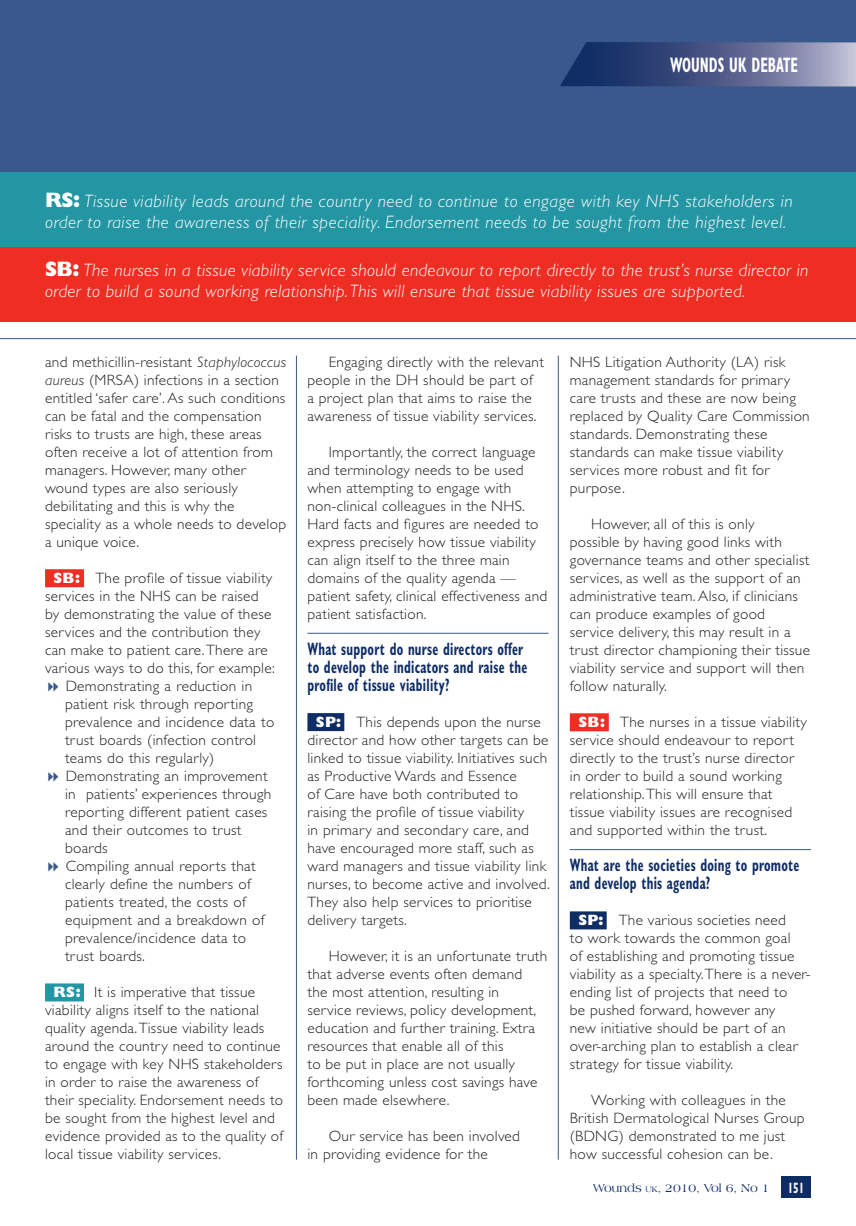
<style>
.page{position:relative;width:856px;height:1226px;background:#fff}
.page>*{position:absolute;margin:0;border:0;box-sizing:border-box;transform-origin:0 0}
.t1{font:700 condensed 21px "Gill Sans";color:#fff;scale:.7 1}
.pull_quote{font:italic 300 18px/21px "Gill Sans";letter-spacing:.02em;color:#fff}
.Questions{font:700 condensed 18px/18px "Gill Sans";letter-spacing:.02em;color:#0f2d65;scale:.7 1}
.JA{font:300 15px/18px "Gill Sans";letter-spacing:.02em;color:#231f20}
.Body_text{font:300 15px/18px "Gill Sans";letter-spacing:.02em;color:#231f20}
.Bullet{font:300 15px/18px "Gill Sans";letter-spacing:.02em;color:#231f20}
.KC{font:300 15px/18px "Gill Sans";letter-spacing:.02em;color:#231f20}
.t2{font:700 condensed 15px "Gill Sans";color:#fff;scale:.7 1}
.t3{font:12px "Americana BT";color:#0f2d65}
.s1{font-weight:800;font-style:normal;font-size:21px}
.s2{font-style:italic}
.s3{font-weight:800;color:#fff}
.s4{font-size:8.4px}
</style>
<div class="page">
<hr style="left:0;top:338px;width:855px;height:1px;background:#39588b">
<div style="left:0;top:0;width:855px;height:321px;background:#39588b"></div>
<svg style="left:560px;top:42px;width:295px;height:45px;background:#53618d"></svg>
<div style="left:781px;top:1176px;width:29px;height:21px;background:#0f2d65"></div>
<div style="left:0;top:173px;width:855px;height:74px;background:#2495a2"></div>
<div style="left:0;top:247px;width:855px;height:74px;background:#ee2e22"></div>
<div style="left:45px;top:569px;width:39px;height:18px;background:#ee2e22"></div>
<div style="left:45px;top:983px;width:39px;height:18px;background:#2495a2"></div>
<hr style="left:307px;top:633px;width:241px;height:1px;background:#39588b">
<div style="left:307px;top:713px;width:37px;height:18px;background:#0f2d65"></div>
<div style="left:569px;top:713px;width:39px;height:18px;background:#ee2e22"></div>
<hr style="left:569px;top:849px;width:241px;height:1px;background:#39588b">
<div style="left:569px;top:911px;width:37px;height:18px;background:#0f2d65"></div>
<hr style="left:558px;top:355px;width:1px;height:804px;background:#39588b">
<hr style="left:296px;top:355px;width:1px;height:804px;background:#39588b">
<p class="t1" style="left:670px;top:52px;width:184px">WOUNDS UK DEBATE</p>
<p class="pull_quote" style="left:45px;top:191px;width:749px"><span class="s1">RS:</span> Tissue viability leads around the country need to continue to engage with key NHS stakeholders in order to raise the awareness of their speciality. Endorsement needs to be sought from the highest level.</p>
<p class="pull_quote" style="left:45px;top:260px;width:764px"><span class="s1">SB:</span> The nurses in a tissue viability service should endeavour to report directly to the trust’s nurse director in order to build a sound working relationship. This will ensure that tissue viability issues are supported.</p>
<p class="JA" style="left:45px;top:353px;width:242px">and methicillin-resistant <span class="s2">Staphylococcus aureus</span> (MRSA) infections in a section entitled ‘safer care’. As such conditions can be fatal and the compensation risks to trusts are high, these areas often receive a lot of attention from managers. However, many other wound types are also seriously debilitating and this is why the speciality as a whole needs to develop a unique voice.</p>
<p class="JA" style="left:45px;top:569px;width:231px;text-indent:9px"><span class="s3">SB:</span> The profile of tissue viability services in the NHS can be raised by demonstrating the value of these services and the contribution they can make to patient care. There are various ways to do this, for example:</p>
<p class="Bullet" style="left:65px;top:677px;width:211px">Demonstrating a reduction in patient risk through reporting prevalence and incidence data to trust boards (infection control teams do this regularly)</p>
<p class="Bullet" style="left:65px;top:767px;width:208px">Demonstrating an improvement in patients’ experiences through reporting different patient cases and their outcomes to trust boards</p>
<p class="Bullet" style="left:65px;top:857px;width:201px">Compiling annual reports that clearly define the numbers of patients treated, the costs of equipment and a breakdown of prevalence/incidence data to trust boards.</p>
<p class="JA" style="left:45px;top:983px;width:240px;text-indent:9px"><span class="s3">RS:</span> It is imperative that tissue viability aligns itself to the national quality agenda. Tissue viability leads around the country need to continue to engage with key NHS stakeholders in order to raise the awareness of their speciality. Endorsement needs to be sought from the highest level and evidence provided as to the quality of local tissue viability services.</p>
<p class="Body_text" style="left:307px;top:353px;width:238px;text-indent:21px">Engaging directly with the relevant people in the DH should be part of<br>a project plan that aims to raise the awareness of tissue viability services.</p>
<p class="Body_text" style="left:307px;top:443px;width:241px;text-indent:21px">Importantly, the correct language and terminology needs to be used when attempting to engage with non-clinical colleagues in the NHS.<br>Hard facts and figures are needed to express precisely how tissue viability can align itself to the three main domains of the quality agenda — patient safety, clinical effectiveness and patient satisfaction.</p>
<p class="Questions" style="left:307px;top:639px;width:315px">What support do nurse directors offer to develop the indicators and raise the profile of tissue viability?</p>
<p class="JA" style="left:307px;top:713px;width:244px;text-indent:9px"><span class="s3">SP:</span> This depends upon the nurse director and how other targets can be linked to tissue viability. Initiatives such as Productive Wards and Essence<br>of Care have both contributed to raising the profile of tissue viability<br>in primary and secondary care, and have encouraged more staff, such as ward managers and tissue viability link nurses, to become active and involved.<br>They also help services to prioritise delivery targets.</p>
<p class="Body_text" style="left:307px;top:947px;width:241px;text-indent:21px">However, it is an unfortunate truth that adverse events often demand<br>the most attention, resulting in<br>service reviews, policy development, education and further training. Extra resources that enable all of this<br>to be put in place are not usually forthcoming unless cost savings have been made elsewhere.</p>
<p class="Body_text" style="left:307px;top:1127px;width:214px;text-indent:21px">Our service has been involved in providing evidence for the</p>
<p class="Body_text" style="left:569px;top:353px;width:241px">NHS Litigation Authority (LA) risk management standards for primary care trusts and these are now being replaced by Quality Care Commission standards. Demonstrating these standards can make tissue viability services more robust and fit for purpose.</p>
<p class="Body_text" style="left:569px;top:515px;width:242px;text-indent:21px">However, all of this is only<br>possible by having good links with governance teams and other specialist services, as well as the support of an administrative team. Also, if clinicians can produce examples of good service delivery, this may result in a trust director championing their tissue viability service and support will then follow naturally.</p>
<p class="KC" style="left:569px;top:713px;width:238px;text-indent:9px"><span class="s3">SB:</span> The nurses in a tissue viability service should endeavour to report directly to the trust’s nurse director in order to build a sound working relationship. This will ensure that tissue viability issues are recognised and supported within the trust.</p>
<p class="Questions" style="left:569px;top:855px;width:329px">What are the societies doing to promote and develop this agenda?</p>
<p class="JA" style="left:569px;top:911px;width:242px;text-indent:9px"><span class="s3">SP:</span> The various societies need<br>to work towards the common goal<br>of establishing and promoting tissue viability as a specialty. There is a never&shy;ending list of projects that need to<br>be pushed forward, however any<br>new initiative should be part of an over-arching plan to establish a clear strategy for tissue viability.</p>
<p class="Body_text" style="left:569px;top:1091px;width:236px;text-indent:21px">Working with colleagues in the<br>British Dermatological Nurses Group (BDNG) demonstrated to me just how successful cohesion can be.</p>
<p class="t3" style="left:593px;top:1180px;width:178px">Wounds <span class="s4">uk</span>, 2010, Vol 6, No 1</p>
<p class="t2" style="left:787px;top:1178px;width:25px">151</p>
</div>
